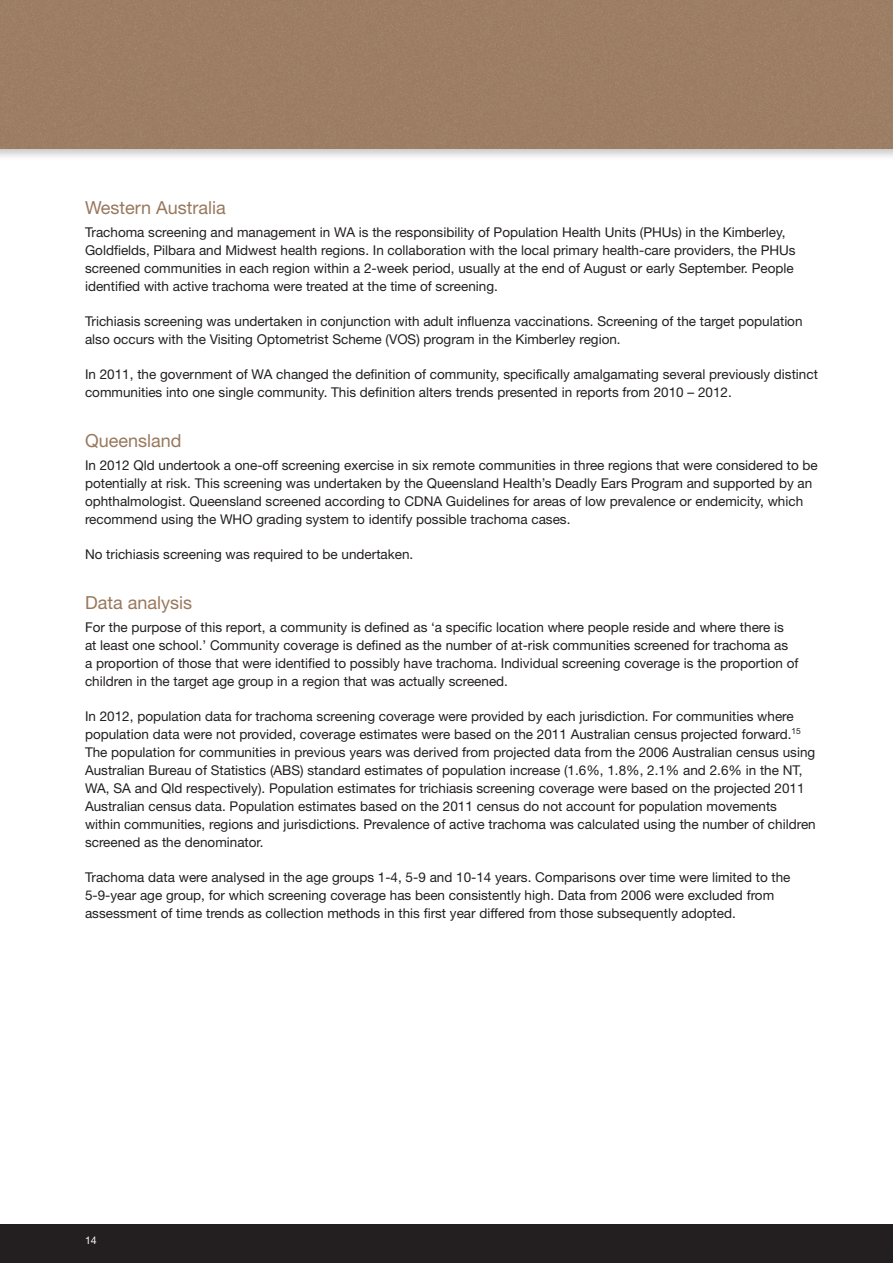
<style>
.page{position:relative;width:893px;height:1263px;background:#fff}
.page>*{position:absolute;margin:0;border:0;box-sizing:border-box;transform-origin:0 0}
.heading_3{font:18px "Helvetica Neue";color:#98785d}
.body_text{font:13.5px/18px "Helvetica Neue";color:#231f20}
.Footer_left{font:10.5px "Helvetica Neue";color:#fff}
</style>
<div class="page">
<div style="left:0;top:1225px;width:893px;height:38px;background:#231f20"></div>
<div style="left:0;top:0;width:893px;height:161px;background:#231f20;opacity:.25"></div>
<div style="left:0;top:0;width:889px;height:149px;background:#9c7e64"></div>
<hr style="left:889px;top:0;width:4px;height:161px;background:#231f20;opacity:.25">
<p class="heading_3" style="left:85px;top:197px;width:142px">Western Australia</p>
<p class="body_text" style="left:85px;top:223px;width:712px">Trachoma screening and management in WA is the responsibility of Population Health Units (PHUs) in the Kimberley, Goldfields, Pilbara and Midwest health regions. In collaboration with the local primary health‑care providers, the PHUs screened communities in each region within a 2‑week period, usually at the end of August or early September. People identified with active trachoma were treated at the time of screening.</p>
<p class="body_text" style="left:85px;top:312px;width:719px">Trichiasis screening was undertaken in conjunction with adult influenza vaccinations. Screening of the target population also occurs with the Visiting Optometrist Scheme (VOS) program in the Kimberley region.</p>
<p class="body_text" style="left:85px;top:365px;width:734px">In 2011, the government of WA changed the definition of community, specifically amalgamating several previously distinct communities into one single community. This definition alters trends presented in reports from 2010 – 2012.</p>
<p class="heading_3" style="left:85px;top:430px;width:98px">Queensland</p>
<p class="body_text" style="left:85px;top:456px;width:734px">In 2012 Qld undertook a one‑off screening exercise in six remote communities in three regions that were considered to be potentially at risk. This screening was undertaken by the Queensland Health’s Deadly Ears Program and supported by an ophthalmologist. Queensland screened according to CDNA Guidelines for areas of low prevalence or endemicity, which recommend using the WHO grading system to identify possible trachoma cases.</p>
<p class="body_text" style="left:85px;top:545px;width:330px">No trichiasis screening was required to be undertaken.</p>
<p class="heading_3" style="left:85px;top:591px;width:109px">Data analysis</p>
<p class="body_text" style="left:85px;top:618px;width:715px">For the purpose of this report, a community is defined as ‘a specific location where people reside and where there is at least one school.’ Community coverage is defined as the number of at‑risk communities screened for trachoma as a proportion of those that were identified to possibly have trachoma. Individual screening coverage is the proportion of children in the target age group in a region that was actually screened.</p>
<p class="body_text" style="left:85px;top:707px;width:732px">In 2012, population data for trachoma screening coverage were provided by each jurisdiction. For communities where population data were not provided, coverage estimates were based on the 2011 Australian census projected forward.<sup>15<br></sup>The population for communities in previous years was derived from projected data from the 2006 Australian census using Australian Bureau of Statistics (ABS) standard estimates of population increase (1.6%, 1.8%, 2.1% and 2.6% in the NT, WA, SA and Qld respectively). Population estimates for trichiasis screening coverage were based on the projected 2011<br>Australian census data. Population estimates based on the 2011 census do not account for population movements within communities, regions and jurisdictions. Prevalence of active trachoma was calculated using the number of children screened as the denominator.</p>
<p class="body_text" style="left:85px;top:868px;width:707px">Trachoma data were analysed in the age groups 1‑4, 5‑9 and 10‑14 years. Comparisons over time were limited to the<br>5‑9‑year age group, for which screening coverage has been consistently high. Data from 2006 were excluded from assessment of time trends as collection methods in this first year differed from those subsequently adopted.</p>
<p class="Footer_left" style="left:85px;top:1234px;width:13px">14</p>
</div>
